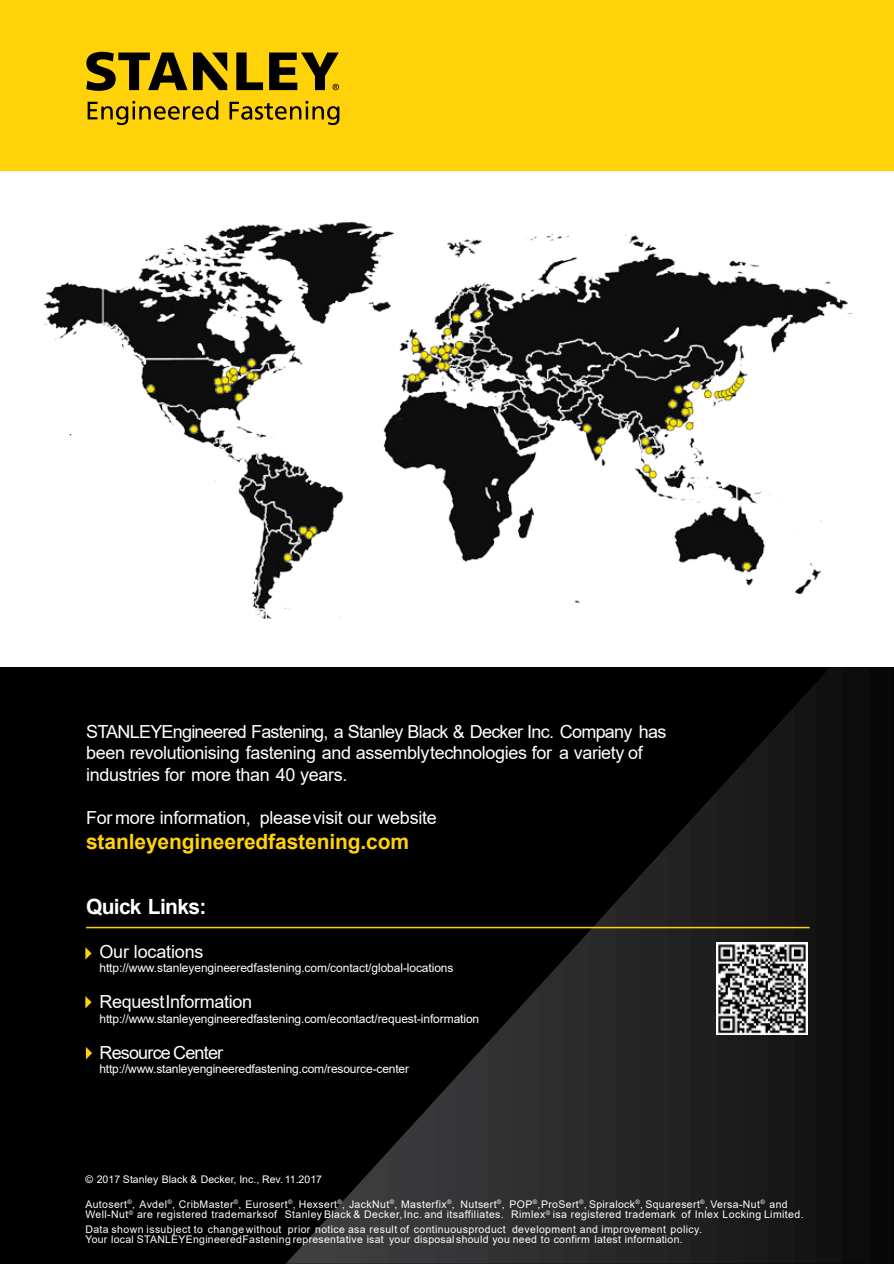
<style>
.page{position:relative;width:894px;height:1264px;background:#fff}
.page>*{position:absolute;margin:0;border:0;box-sizing:border-box;transform-origin:0 0}
.t1{font:700 21px "Arial";letter-spacing:-.005em;color:#ffd20a}
.t2{font:700 21px "Arial";letter-spacing:-.035em;color:#fff}
.t3{font:18px/21.6px "Arial";letter-spacing:-.02em;color:#fff}
.t4{font:18px "Arial";letter-spacing:-.045em;color:#fff}
.t5{font:12px "Arial";letter-spacing:-.01em;color:#fff}
.t6{font:10.5px/10.5px "Arial";letter-spacing:.035em;color:#fff}
.t7{font:10.5px "Arial";letter-spacing:.005em;color:#fff}
</style>
<div class="page">
<div style="left:0;top:667px;width:893px;height:596px;background:#000"></div>
<img style="left:286px;top:668px;width:583px;height:595px">
<hr style="left:86px;top:926px;width:723px;height:2px;background:#ffd20a">
<img style="left:716px;top:942px;width:91px;height:91px">
<div style="left:0;top:0;width:893px;height:170px;background:#ffd20a"></div>
<svg style="left:88px;top:100px;width:130px;height:25px"></svg>
<svg style="left:229px;top:101px;width:110px;height:24px"></svg>
<svg style="left:86px;top:52px;width:253px;height:39px"></svg>
<img style="left:43px;top:221px;width:808px;height:399px">
<svg style="left:86px;top:1047px;width:6px;height:12px"></svg>
<svg style="left:85px;top:947px;width:7px;height:12px"></svg>
<svg style="left:85px;top:996px;width:7px;height:12px"></svg>
<h2 class="t3" style="left:86px;top:722px;width:582px">STANLEYEngineered Fastening, a Stanley Black &amp; Decker Inc. Company has been revolutionising fastening and assemblytechnologies for a variety of industries for more than 40 years.</h2>
<h2 class="t3" style="left:86px;top:808px;width:352px">For more information, pleasevisit our website</h2>
<h1 class="t1" style="left:86px;top:833px;width:324px">stanleyengineeredfastening.com</h1>
<h1 class="t2" style="left:86px;top:898px;width:122px">Quick Links:</h1>
<h2 class="t3" style="left:99px;top:942px;width:105px">Our locations</h2>
<p class="t5" style="left:99px;top:963px;width:355px">http://www.stanleyengineeredfastening.com/contact/global-locations</p>
<h2 class="t3" style="left:99px;top:992px;width:154px">RequestInformation</h2>
<p class="t5" style="left:99px;top:1014px;width:381px">http://www.stanleyengineeredfastening.com/econtact/request-information</p>
<h2 class="t4" style="left:99px;top:1045px;width:125px">Resource Center</h2>
<p class="t5" style="left:99px;top:1064px;width:311px">http://www.stanleyengineeredfastening.com/resource-center</p>
<p class="t7" style="left:85px;top:1175px;width:238px">© 2017 Stanley Black &amp; Decker, Inc., Rev. 11.2017</p>
<p class="t6" style="left:85px;top:1199px;width:719px">Autosert<sup>®</sup>, Avdel<sup>®</sup>, CribMaster<sup>®</sup>, Eurosert<sup>®</sup>, Hexsert<sup>®</sup>, JackNut<sup>®</sup>, Masterfix<sup>®</sup>, Nutsert<sup>®</sup>, POP<sup>®</sup>,ProSert<sup>®</sup>, Spiralock<sup>®</sup>, Squaresert<sup>®</sup>, Versa-Nut<sup>®</sup> and<br>Well-Nut<sup>®</sup> are registered trademarksof Stanley Black &amp; Decker,Inc. and itsaffiliates. Rimlex<sup>®</sup> isa registered trademark of Inlex Locking Limited.</p>
<p class="t6" style="left:85px;top:1224px;width:618px">Data shown issubject to change without prior notice asa result of continuousproduct development and improvement policy.<br>Your local STANLEYEngineeredFastening representative isat your disposal should you need to confirm latest information.</p>
</div>
